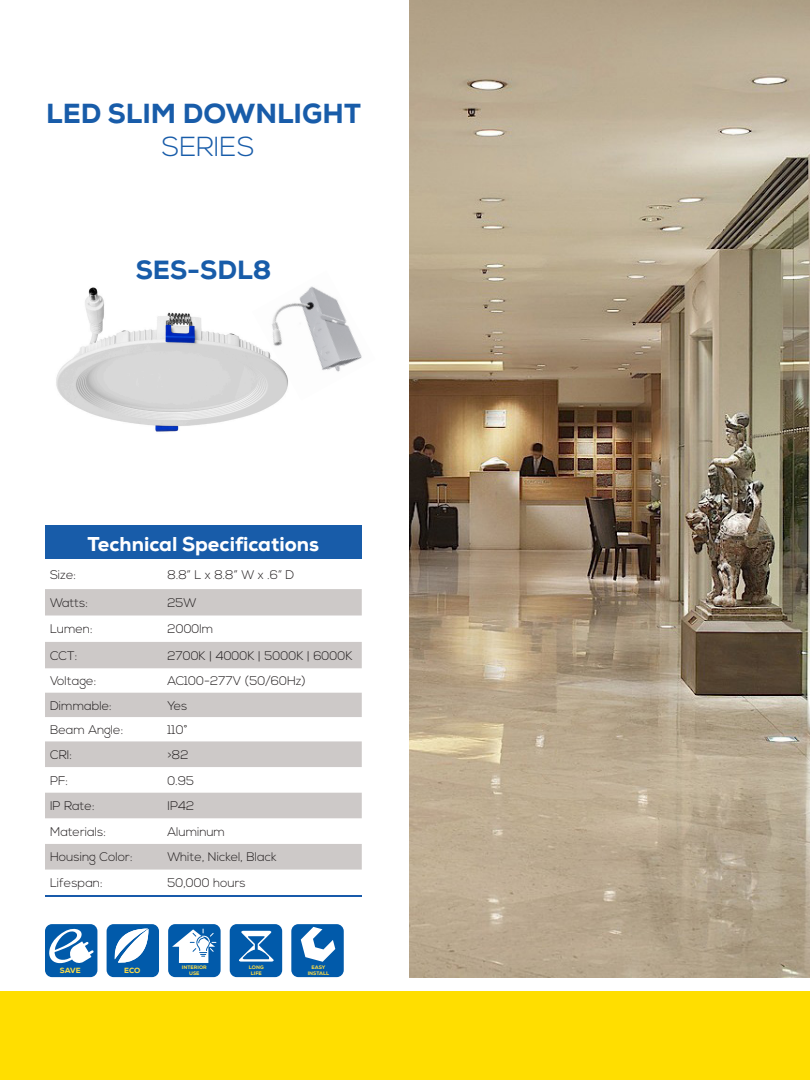
<style>
.page{position:relative;width:810px;height:1080px;background:#fff}
.page>*{position:absolute;margin:0;border:0;box-sizing:border-box;transform-origin:0 0}
.t1{font:800 27.5px "Nexa";color:#185ca9}
.t2{font:300 27.5px "Nexa";color:#185ca9}
.t3{font:800 26.25px "Nexa";color:#185ca9}
.t4{font:800 20px "Nexa";color:#fff}
.t5{font:300 12.5px "Nexa";color:#231f20}
.t6{font:800 7.5px "Nexa";color:#fcdd48}
.t7{font:800 7.5px "Nexa";color:#fcdb48}
.t8{font:800 5px "Nexa";color:#fcdb48}
</style>
<div class="page">
<div style="left:107px;top:924px;width:52px;height:53px;background:#015aaa;border-radius:7px"></div>
<svg style="left:114px;top:929px;width:34px;height:34px"></svg>
<div style="left:45px;top:924px;width:52px;height:53px;background:#015aaa;border-radius:7px"></div>
<svg style="left:49px;top:928px;width:45px;height:36px"></svg>
<div style="left:291px;top:924px;width:53px;height:53px;background:#015aaa;border-radius:7px"></div>
<svg style="left:301px;top:927px;width:34px;height:35px"></svg>
<div style="left:230px;top:924px;width:52px;height:53px;background:#015aaa;border-radius:7px"></div>
<svg style="left:239px;top:931px;width:35px;height:31px"></svg>
<div style="left:168px;top:924px;width:53px;height:53px;background:#015aaa;border-radius:7px"></div>
<svg style="left:172px;top:929px;width:44px;height:34px"></svg>
<div style="left:0;top:991px;width:810px;height:89px;background:#ffde00"></div>
<img style="left:409px;top:0;width:401px;height:977px">
<div style="left:45px;top:525px;width:317px;height:34px;background:#185ca9"></div>
<svg style="left:45px;top:589px;width:317px;height:281px;fill:#cdc9c8"></svg>
<hr style="left:45px;top:895px;width:317px;height:2px;background:#185aaa">
<img style="left:56px;top:287px;width:222px;height:145px">
<img style="left:252px;top:286px;width:110px;height:115px">
<p class="t1" style="left:46px;top:96px;width:316px">LED SLIM DOWNLIGHT</p>
<p class="t2" style="left:162px;top:130px;width:94px">SERIES</p>
<p class="t3" style="left:136px;top:253px;width:137px">SES-SDL8</p>
<p class="t4" style="left:88px;top:531px;width:233px">Technical Specifications</p>
<p class="t5" style="left:50px;top:567px;width:28px">Size:</p>
<p class="t5" style="left:168px;top:567px;width:128px">8.8” L x 8.8” W x .6” D</p>
<p class="t5" style="left:50px;top:596px;width:40px">Watts:</p>
<p class="t5" style="left:168px;top:596px;width:31px">25W</p>
<p class="t5" style="left:50px;top:622px;width:44px">Lumen:</p>
<p class="t5" style="left:168px;top:622px;width:47px">2000lm</p>
<p class="t5" style="left:50px;top:648px;width:29px">CCT:</p>
<p class="t5" style="left:168px;top:648px;width:186px">2700K | 4000K | 5000K | 6000K</p>
<p class="t5" style="left:50px;top:674px;width:48px">Voltage:</p>
<p class="t5" style="left:168px;top:674px;width:140px">AC100-277V (50/60Hz)</p>
<p class="t5" style="left:50px;top:698px;width:63px">Dimmable:</p>
<p class="t5" style="left:168px;top:698px;width:21px">Yes</p>
<p class="t5" style="left:50px;top:722px;width:75px">Beam Angle:</p>
<p class="t5" style="left:168px;top:722px;width:22px">110°</p>
<p class="t5" style="left:50px;top:747px;width:24px">CRI:</p>
<p class="t5" style="left:168px;top:747px;width:23px">&gt;82</p>
<p class="t5" style="left:50px;top:773px;width:20px">PF:</p>
<p class="t5" style="left:168px;top:773px;width:28px">0.95</p>
<p class="t5" style="left:50px;top:799px;width:46px">IP Rate:</p>
<p class="t5" style="left:168px;top:799px;width:29px">IP42</p>
<p class="t5" style="left:50px;top:824px;width:58px">Materials:</p>
<p class="t5" style="left:168px;top:824px;width:59px">Aluminum</p>
<p class="t5" style="left:50px;top:850px;width:84px">Housing Color:</p>
<p class="t5" style="left:168px;top:850px;width:111px">White, Nickel, Black</p>
<p class="t5" style="left:50px;top:876px;width:54px">Lifespan:</p>
<p class="t5" style="left:168px;top:876px;width:80px">50,000 hours</p>
<p class="t6" style="left:60px;top:965px;width:22px">SAVE</p>
<p class="t7" style="left:124px;top:965px;width:18px">ECO</p>
<p class="t8" style="left:182px;top:964px;width:26px">INTERIOR</p>
<p class="t8" style="left:189px;top:970px;width:12px">USE</p>
<p class="t8" style="left:249px;top:964px;width:16px">LONG</p>
<p class="t8" style="left:251px;top:970px;width:12px">LIFE</p>
<p class="t8" style="left:312px;top:964px;width:15px">EASY</p>
<p class="t8" style="left:308px;top:970px;width:23px">INSTALL</p>
</div>
